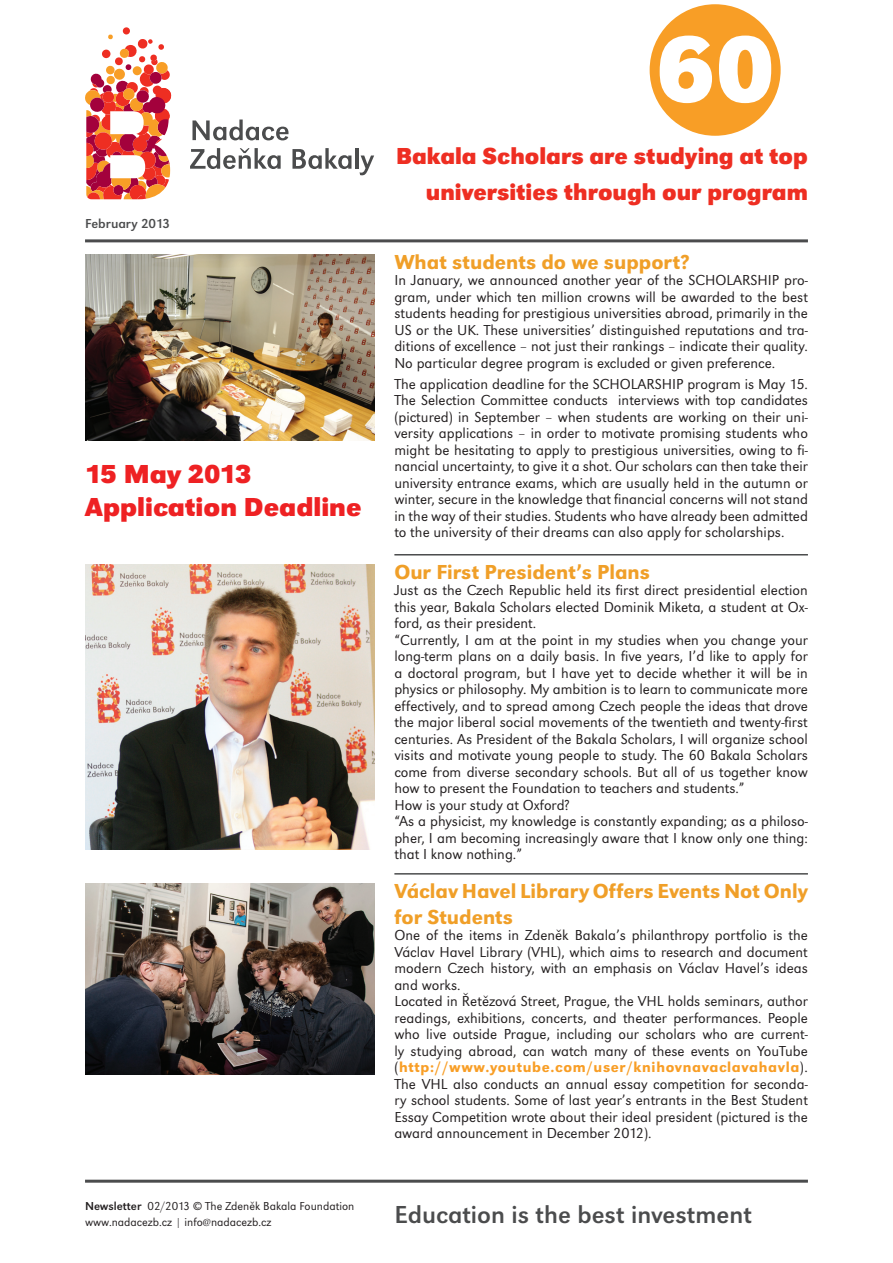
<style>
.page{position:relative;width:893px;height:1263px;background:#fff}
.page>*{position:absolute;margin:0;border:0;box-sizing:border-box;transform-origin:0 0}
.t1{font:700 97.5px "URW Grotesk TOT";color:#fff}
.t2{font:700 27px/32.4px "URW Grotesk TOT";color:#ee2123}
.t3{font:25.5px "URW Grotesk TOT";color:#4b4c4d}
.t4{font:700 24px/36px "URW Grotesk TOT";color:#ee2e22;text-align:right}
.t5{font:500 21px/25.2px "URW Grotesk TOT";color:#f09f28}
.t6{font:300 15px/16.5px "URW Grotesk TOT";color:#231f20;text-align:justify}
.t7{font:13.5px "URW Grotesk TOT";color:#4b4c4d}
.t8{font:300 12px/16.5px "URW Grotesk TOT";color:#231f20}
.s1{font-weight:400}
.s2{font-weight:500;color:#f89e26}
</style>
<div class="page">
<svg style="left:192px;top:120px;width:96px;height:20px"></svg>
<svg style="left:190px;top:148px;width:91px;height:21px"></svg>
<svg style="left:292px;top:148px;width:59px;height:21px"></svg>
<hr style="left:355px;top:148px;width:3px;height:21px;background:#4b4c4d">
<svg style="left:360px;top:156px;width:14px;height:19px"></svg>
<div style="left:123px;top:27px;width:7px;height:8px;background:#ee2e22;border-radius:50%"></div>
<svg style="left:85px;top:34px;width:87px;height:165px"></svg>
<hr style="left:85px;top:239px;width:723px;height:3px;background:#4b4c4d">
<hr style="left:85px;top:1180px;width:723px;height:3px;background:#4b4c4d">
<hr style="left:394px;top:873px;width:414px;height:1px;background:#4b4c4d">
<hr style="left:394px;top:554px;width:414px;height:1px;background:#4b4c4d">
<img style="left:85px;top:254px;width:289px;height:186px">
<img style="left:85px;top:884px;width:289px;height:190px">
<img style="left:85px;top:564px;width:289px;height:286px">
<div style="left:650px;top:4px;width:131px;height:132px;background:#f89e26;border-radius:50%"></div>
<p class="t7" style="left:85px;top:216px;width:87px">February 2013</p>
<h2 class="t2" style="left:85px;top:458px;width:278px">15 May 2013<br>Application Deadline</h2>
<p class="t8" style="left:85px;top:1197px;width:271px"><span class="s1">Newsletter</span> 02/2013 © The Zdeněk Bakala Foundation www.nadacezb.cz | info@nadacezb.cz</p>
<h1 class="t1" style="left:656px;top:11px;width:120px">60</h1>
<h3 class="t4" style="left:396px;top:137px;width:413px">Bakala Scholars are studying at top universities through our program</h3>
<h3 class="t5" style="left:394px;top:249px;width:297px">What students do we support?</h3>
<p class="t6" style="left:394px;top:272px;width:415px">In January, we announced another year of the SCHOLARSHIP pro&shy;gram, under which ten million crowns will be awarded to the best students heading for prestigious universities abroad, primarily in the US or the UK. These universities’ distinguished reputations and tra&shy;ditions of excellence – not just their rankings – indicate their quality.<br>No particular degree program is excluded or given preference.</p>
<p class="t6" style="left:394px;top:375px;width:415px">The application deadline for the SCHOLARSHIP program is May 15.<br>The Selection Committee conducts interviews with top candidates (pictured) in September – when students are working on their uni&shy;versity applications – in order to motivate promising students who might be hesitating to apply to prestigious universities, owing to fi&shy;nancial uncertainty, to give it a shot. Our scholars can then take their university entrance exams, which are usually held in the autumn or winter, secure in the knowledge that financial concerns will not stand in the way of their studies. Students who have already been admitted to the university of their dreams can also apply for scholarships.</p>
<h3 class="t5" style="left:394px;top:559px;width:257px">Our First President’s Plans</h3>
<p class="t6" style="left:394px;top:582px;width:415px;text-align:left">Just as the Czech Republic held its first direct presidential election this year, Bakala Scholars elected Dominik Miketa, a student at Ox&shy;ford, as their president.<br>“Currently, I am at the point in my studies when you change your long-term plans on a daily basis. In five years, I’d like to apply for a doctoral program, but I have yet to decide whether it will be in physics or philosophy. My ambition is to learn to communicate more effectively, and to spread among Czech people the ideas that drove the major liberal social movements of the twentieth and twenty-first centuries. As President of the Bakala Scholars, I will organize school visits and motivate young people to study. The 60 Bakala Scholars come from diverse secondary schools. But all of us together know how to present the Foundation to teachers and students.”<br>How is your study at Oxford?<br>“As a physicist, my knowledge is constantly expanding; as a philoso&shy;pher, I am becoming increasingly aware that I know only one thing: that I know nothing.”</p>
<h3 class="t5" style="left:394px;top:879px;width:415px">Václav Havel Library Offers Events Not Only for Students</h3>
<p class="t6" style="left:394px;top:927px;width:415px;text-align:left">One of the items in Zdeněk Bakala’s philanthropy portfolio is the Václav Havel Library (VHL), which aims to research and document modern Czech history, with an emphasis on Václav Havel’s ideas and works.<br>Located in Řetězová Street, Prague, the VHL holds seminars, author readings, exhibitions, concerts, and theater performances. People who live outside Prague, including our scholars who are current&shy;ly studying abroad, can watch many of these events on YouTube (<span class="s2">http://www.youtube.com/user/knihovnavaclavahavla</span>).<br>The VHL also conducts an annual essay competition for seconda&shy;ry school students. Some of last year’s entrants in the Best Student Essay Competition wrote about their ideal president (pictured is the award announcement in December 2012).</p>
<h3 class="t3" style="left:394px;top:1200px;width:359px">Education is the best investment</h3>
</div>
